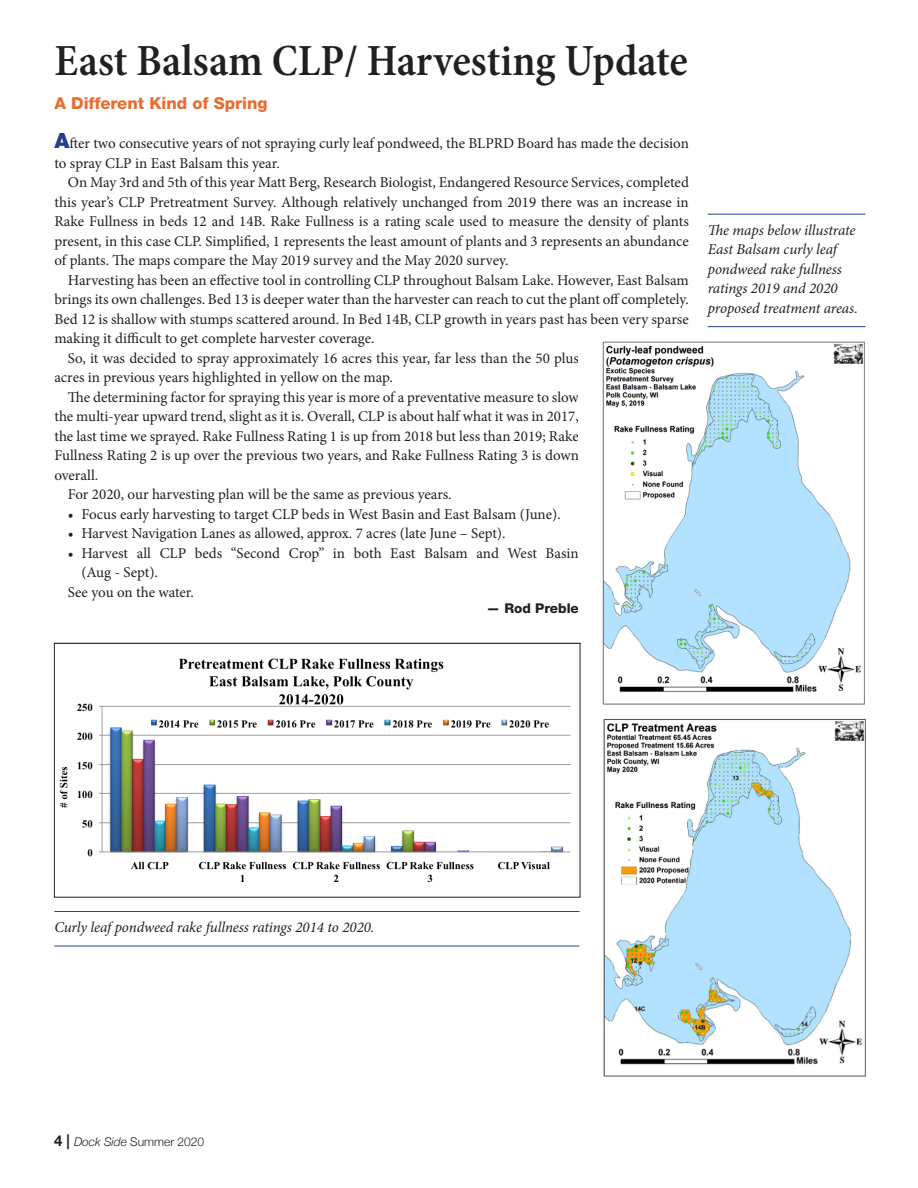
<style>
.page{position:relative;width:918px;height:1188px;background:#fff}
.page>*{position:absolute;margin:0;border:0;box-sizing:border-box;transform-origin:0 0}
.big_head{font:600 condensed 45px "Minion Pro";color:#231f20}
.Subheads{font:800 16.5px "Helvetica Neue LT Std";color:#e86d33}
.text{font:15px/19.5px "Minion Pro";letter-spacing:-.005em;color:#231f20;text-align:justify}
.t1{font:italic 15px/19.5px "Minion Pro";letter-spacing:-.005em;color:#231f20}
.text_dropcap{font:15px/19.5px "Minion Pro";letter-spacing:-.005em;color:#231f20}
.byline{font:800 13.5px "Helvetica Neue LT Std";color:#231f20}
.t2{font:300 12px "Helvetica Neue";color:#231f20}
.s1{font-family:"Helvetica Neue LT Std";font-weight:900;font-size:21px;color:#253f8e}
.s2{font-family:"Helvetica Neue LT Std";font-weight:700;font-size:15px}
.s3{font-style:italic}
</style>
<div class="page">
<img style="left:579px;top:341px;width:286px;height:736px">
<hr style="left:54px;top:911px;width:525px;height:1px;background:#253f8e">
<hr style="left:54px;top:946px;width:525px;height:1px;background:#253f8e">
<img style="left:59px;top:658px;width:512px;height:225px">
<div style="left:54px;top:643px;width:526px;height:255px;border:1px solid #231f20"></div>
<hr style="left:708px;top:214px;width:157px;height:1px;background:#253f8e">
<hr style="left:708px;top:326px;width:157px;height:1px;background:#253f8e">
<p class="big_head" style="left:54px;top:30px;width:635px">East Balsam CLP/ Harvesting Update</p>
<p class="Subheads" style="left:54px;top:94px;width:215px">A Different Kind of Spring</p>
<p class="text_dropcap" style="left:54px;top:134px;width:636px"><span class="s1">A</span>fter two consecutive years of not spraying curly leaf pondweed, the BLPRD Board has made the decision to spray CLP in East Balsam this year.</p>
<p class="text" style="left:54px;top:173px;width:636px;text-indent:14px">On May 3rd and 5th of this year Matt Berg, Research Biologist, Endangered Resource Services, completed this year’s CLP Pretreatment Survey. Although relatively unchanged from 2019 there was an increase in Rake Fullness in beds 12 and 14B. Rake Fullness is a rating scale used to measure the density of plants present, in this case CLP. Simplified, 1 represents the least amount of plants and 3 represents an abundance of plants. The maps compare the May 2019 survey and the May 2020 survey.</p>
<p class="text" style="left:54px;top:270px;width:636px;text-indent:14px">Harvesting has been an effective tool in controlling CLP throughout Balsam Lake. However, East Balsam brings its own challenges. Bed 13 is deeper water than the harvester can reach to cut the plant off completely.<br>Bed 12 is shallow with stumps scattered around. In Bed 14B, CLP growth in years past has been very sparse making it difficult to get complete harvester coverage.</p>
<p class="text" style="left:54px;top:348px;width:526px;text-indent:14px">So, it was decided to spray approximately 16 acres this year, far less than the 50 plus acres in previous years highlighted in yellow on the map.</p>
<p class="text" style="left:54px;top:387px;width:526px;text-indent:14px">The determining factor for spraying this year is more of a preventative measure to slow the multi-year upward trend, slight as it is. Overall, CLP is about half what it was in 2017, the last time we sprayed. Rake Fullness Rating 1 is up from 2018 but less than 2019; Rake Fullness Rating 2 is up over the previous two years, and Rake Fullness Rating 3 is down overall.</p>
<p class="text" style="left:68px;top:485px;width:385px">For 2020, our harvesting plan will be the same as previous years.</p>
<p class="text" style="left:68px;top:504px;width:494px">• Focus early harvesting to target CLP beds in West Basin and East Balsam (June).</p>
<p class="text" style="left:68px;top:524px;width:439px">• Harvest Navigation Lanes as allowed, approx. 7 acres (late June – Sept).</p>
<p class="text" style="left:81px;top:543px;width:499px;text-indent:-14px">• Harvest all CLP beds “Second Crop” in both East Balsam and West Basin (Aug - Sept).</p>
<p class="text" style="left:68px;top:582px;width:128px">See you on the water.</p>
<p class="byline" style="left:487px;top:600px;width:94px">— Rod Preble</p>
<p class="t1" style="left:708px;top:220px;width:152px">The maps below illustrate<br>East Balsam curly leaf pondweed rake fullness ratings 2019 and 2020 proposed treatment areas.</p>
<p class="t1" style="left:54px;top:918px;width:322px">Curly leaf pondweed rake fullness ratings 2014 to 2020.</p>
<p class="t2" style="left:54px;top:1132px;width:152px"><span class="s2">4 |</span> <span class="s3">Dock Side</span> Summer 2020</p>
</div>
